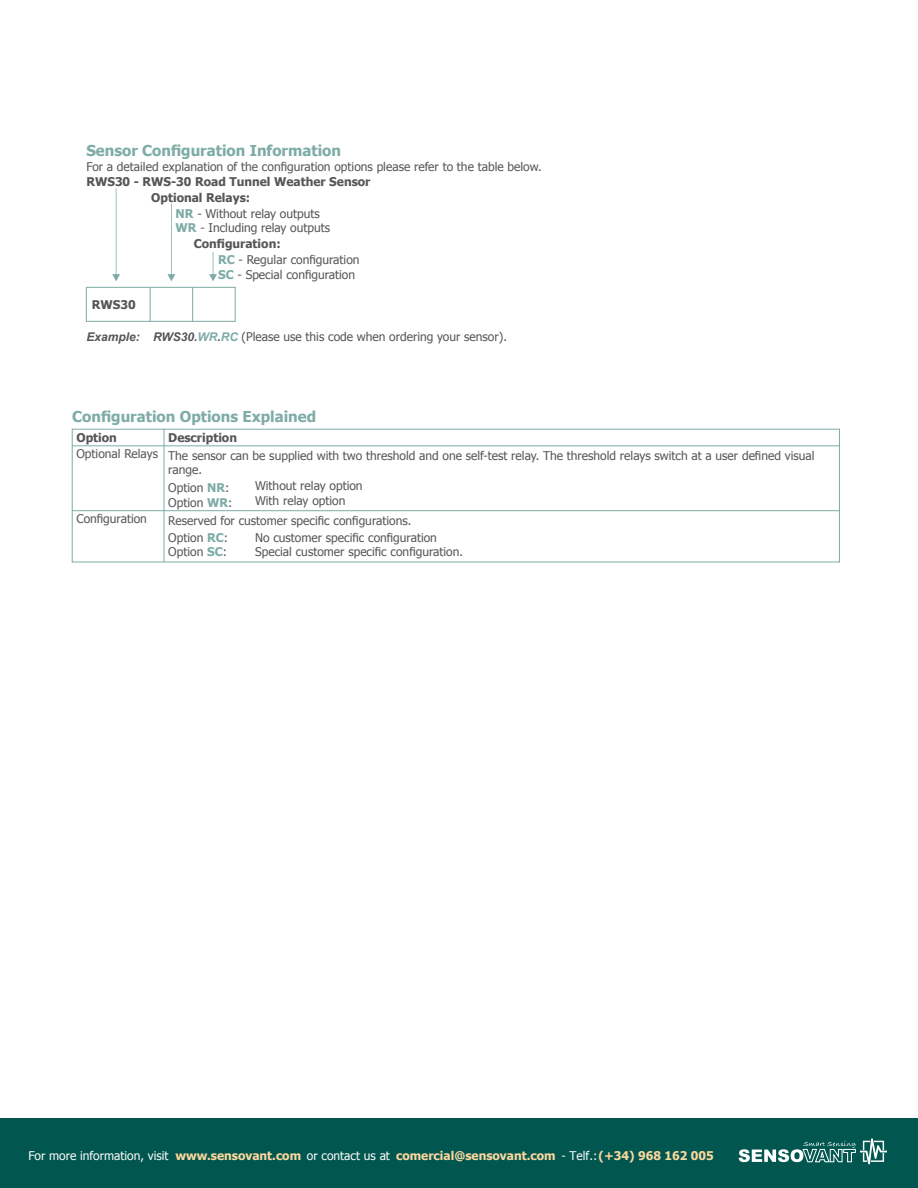
<style>
.page{position:relative;width:918px;height:1188px;background:#fff}
.page>*{position:absolute;margin:0;border:0;box-sizing:border-box;transform-origin:0 0}
.t1{font:700 15px "Tahoma";color:#7eaca7}
.t2{font:12px/14.5px "Tahoma";color:#575656}
.t3{font:700 12px "Tahoma";color:#fcd69d}
.t4{font:700 12px "Tahoma";color:#575656}
.s1{font-weight:700;color:#7eaca7}
.s2{font-weight:700}
.s3{font-family:"Arial";font-weight:700;font-style:italic}
.s4{font-family:"Arial";font-weight:700;font-style:italic;color:#7eaca7}
.s5{font-weight:400;color:#fbfbfb}
</style>
<div class="page">
<hr style="left:86px;top:287px;width:1px;height:35px;background:#7eaca7">
<hr style="left:150px;top:287px;width:1px;height:35px;background:#7eaca7">
<hr style="left:192px;top:287px;width:1px;height:35px;background:#7eaca7">
<hr style="left:235px;top:287px;width:1px;height:35px;background:#7eaca7">
<hr style="left:86px;top:321px;width:150px;height:1px;background:#7eaca7">
<hr style="left:86px;top:287px;width:150px;height:1px;background:#7eaca7">
<svg style="left:167px;top:204px;width:8px;height:77px"></svg>
<svg style="left:112px;top:188px;width:8px;height:93px"></svg>
<svg style="left:209px;top:252px;width:8px;height:29px"></svg>
<hr style="left:72px;top:429px;width:1px;height:133px;background:#7eaca7">
<hr style="left:164px;top:429px;width:1px;height:133px;background:#7eaca7">
<hr style="left:839px;top:429px;width:1px;height:133px;background:#7eaca7">
<hr style="left:72px;top:562px;width:768px;height:1px;background:#7eaca7">
<hr style="left:72px;top:510px;width:768px;height:1px;background:#7eaca7">
<hr style="left:72px;top:445px;width:768px;height:1px;background:#7eaca7">
<hr style="left:72px;top:429px;width:768px;height:1px;background:#7eaca7">
<div style="left:0;top:1118px;width:918px;height:70px;background:#01574f"></div>
<svg style="left:739px;top:1138px;width:148px;height:26px"></svg>
<p class="t1" style="left:86px;top:140px;width:256px">Sensor Configuration Information</p>
<p class="t2" style="left:86px;top:159px;width:457px">For a detailed explanation of the configuration options please refer to the table below.</p>
<p class="t4" style="left:86px;top:173px;width:286px">RWS30 - RWS-30 Road Tunnel Weather Sensor</p>
<p class="t4" style="left:151px;top:189px;width:100px">Optional Relays:</p>
<p class="t2" style="left:176px;top:205px;width:146px"><span class="s1">NR</span> - Without relay outputs</p>
<p class="t2" style="left:194px;top:219px;width:138px;line-height:16.2px;text-indent:-18px"><span class="s1">WR</span> - Including relay outputs<br><span class="s2">Configuration:</span></p>
<p class="t2" style="left:218px;top:252px;width:143px"><span class="s1">RC</span> - Regular configuration<br><span class="s1">SC</span> - Special configuration</p>
<p class="t4" style="left:92px;top:296px;width:45px">RWS30</p>
<p class="t2" style="left:86px;top:328px;width:422px"><span class="s3">Example: RWS30.</span><span class="s4">WR</span><span class="s3">.</span><span class="s4">RC</span> (Please use this code when ordering your sensor).</p>
<p class="t1" style="left:72px;top:406px;width:246px">Configuration Options Explained</p>
<p class="t4" style="left:76px;top:430px;width:42px">Option</p>
<p class="t4" style="left:168px;top:430px;width:70px">Description</p>
<p class="t2" style="left:168px;top:447px;width:648px;text-indent:-92px">Optional Relays The sensor can be supplied with two threshold and one self-test relay. The threshold relays switch at a user defined visual range.</p>
<p class="t2" style="left:168px;top:480px;width:66px">Option <span class="s1">NR</span>:<br>Option <span class="s1">WR</span>:</p>
<p class="t2" style="left:255px;top:478px;width:109px">Without relay option<br>With relay option</p>
<p class="t2" style="left:76px;top:511px;width:72px">Configuration</p>
<p class="t2" style="left:168px;top:512px;width:245px;line-height:16.6px">Reserved for customer specific configurations.<br>Option <span class="s1">RC</span>:</p>
<p class="t2" style="left:168px;top:544px;width:60px">Option <span class="s1">SC</span>:</p>
<p class="t2" style="left:255px;top:529px;width:209px">No customer specific configuration<br>Special customer specific configuration.</p>
<p class="t3" style="left:29px;top:1148px;width:687px"><span class="s5">For more information, visit</span> www.sensovant.com <span class="s5">or contact us at</span> comercial@sensovant.com <span class="s5">- Telf.:</span>(+34) 968 162 005</p>
</div>
